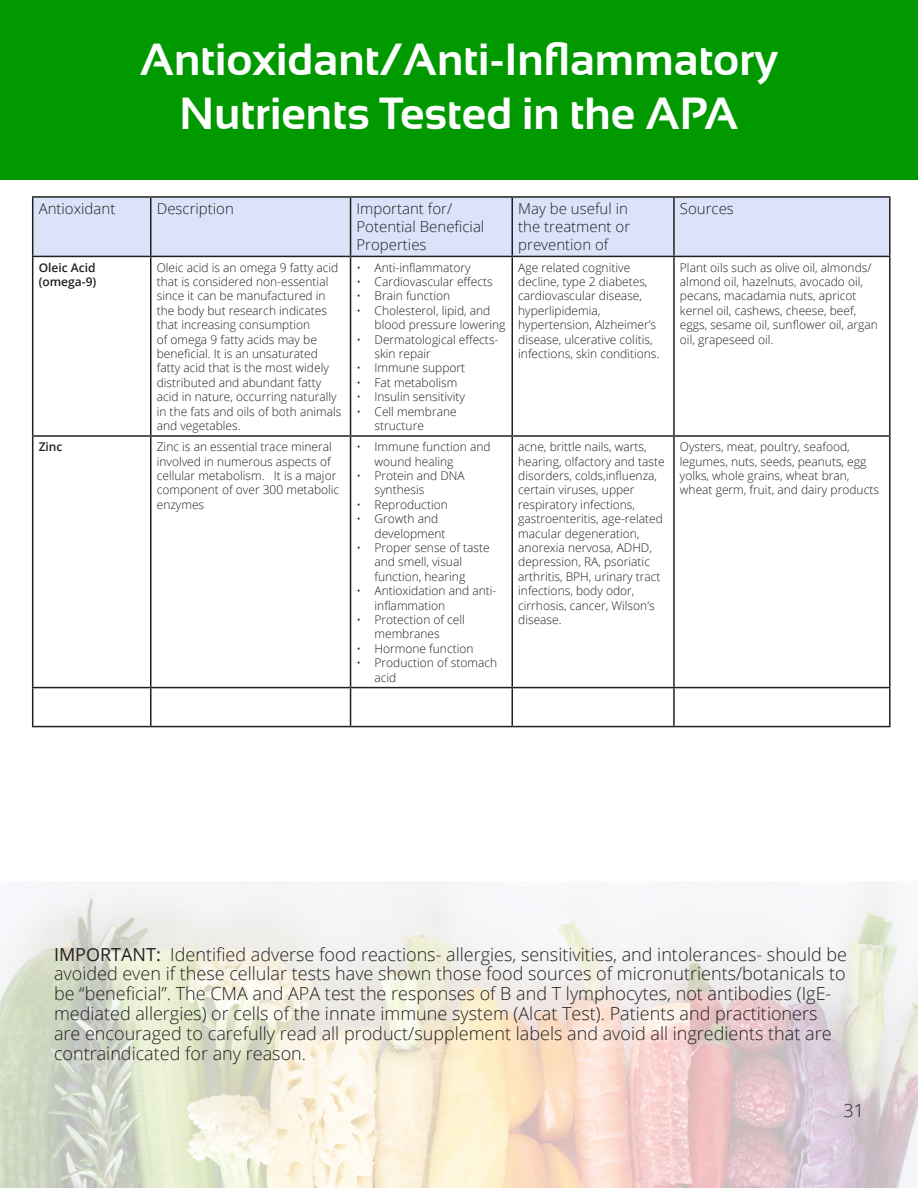
<style>
.page{position:relative;width:918px;height:1188px;background:#fff}
.page>*{position:absolute;margin:0;border:0;box-sizing:border-box;transform-origin:0 0}
.t1{font:700 45px/54px "Sansation";color:#fff;text-align:center}
.t2{font:300 18px/19.8px "Open Sans";color:#231f20}
.t3{font:300 15px/18px "Open Sans";color:#231f20}
.t4{font:300 12px/14.4px "Open Sans";color:#231f20}
.t5{font:600 12px/14.4px "Open Sans";color:#231f20}
.s1{font-weight:400}
</style>
<div class="page">
<img style="left:0;top:882px;width:918px;height:306px">
<div style="left:0;top:0;width:918px;height:180px;background:#090"></div>
<div style="left:33px;top:198px;width:856px;height:58px;background:#dae3f9"></div>
<hr style="left:32px;top:196px;width:119px;height:2px;background:#231f20">
<hr style="left:32px;top:198px;width:1px;height:58px;background:#231f20">
<hr style="left:151px;top:196px;width:200px;height:2px;background:#231f20">
<hr style="left:150px;top:198px;width:2px;height:58px;background:#231f20">
<hr style="left:351px;top:196px;width:161px;height:2px;background:#231f20">
<hr style="left:350px;top:198px;width:1px;height:58px;background:#231f20">
<hr style="left:512px;top:196px;width:162px;height:2px;background:#231f20">
<hr style="left:512px;top:198px;width:1px;height:58px;background:#231f20">
<hr style="left:674px;top:196px;width:217px;height:2px;background:#231f20">
<hr style="left:673px;top:198px;width:2px;height:58px;background:#231f20">
<hr style="left:889px;top:198px;width:2px;height:58px;background:#231f20">
<hr style="left:32px;top:256px;width:119px;height:1px;background:#231f20">
<hr style="left:32px;top:257px;width:1px;height:178px;background:#231f20">
<hr style="left:151px;top:256px;width:200px;height:1px;background:#231f20">
<hr style="left:150px;top:257px;width:2px;height:178px;background:#231f20">
<hr style="left:351px;top:256px;width:161px;height:1px;background:#231f20">
<hr style="left:350px;top:257px;width:1px;height:178px;background:#231f20">
<hr style="left:512px;top:256px;width:162px;height:1px;background:#231f20">
<hr style="left:512px;top:257px;width:1px;height:178px;background:#231f20">
<hr style="left:674px;top:256px;width:217px;height:1px;background:#231f20">
<hr style="left:673px;top:257px;width:2px;height:178px;background:#231f20">
<hr style="left:889px;top:257px;width:2px;height:178px;background:#231f20">
<hr style="left:32px;top:435px;width:119px;height:2px;background:#231f20">
<hr style="left:32px;top:437px;width:1px;height:250px;background:#231f20">
<hr style="left:151px;top:435px;width:200px;height:2px;background:#231f20">
<hr style="left:150px;top:437px;width:2px;height:250px;background:#231f20">
<hr style="left:351px;top:435px;width:161px;height:2px;background:#231f20">
<hr style="left:350px;top:437px;width:1px;height:250px;background:#231f20">
<hr style="left:512px;top:435px;width:162px;height:2px;background:#231f20">
<hr style="left:512px;top:437px;width:1px;height:250px;background:#231f20">
<hr style="left:674px;top:435px;width:217px;height:2px;background:#231f20">
<hr style="left:673px;top:437px;width:2px;height:250px;background:#231f20">
<hr style="left:889px;top:437px;width:2px;height:250px;background:#231f20">
<hr style="left:32px;top:687px;width:119px;height:1px;background:#231f20">
<hr style="left:32px;top:688px;width:1px;height:38px;background:#231f20">
<hr style="left:151px;top:687px;width:200px;height:1px;background:#231f20">
<hr style="left:150px;top:688px;width:2px;height:38px;background:#231f20">
<hr style="left:351px;top:687px;width:161px;height:1px;background:#231f20">
<hr style="left:350px;top:688px;width:1px;height:38px;background:#231f20">
<hr style="left:512px;top:687px;width:162px;height:1px;background:#231f20">
<hr style="left:512px;top:688px;width:1px;height:38px;background:#231f20">
<hr style="left:674px;top:687px;width:217px;height:1px;background:#231f20">
<hr style="left:673px;top:688px;width:2px;height:38px;background:#231f20">
<hr style="left:889px;top:688px;width:2px;height:38px;background:#231f20">
<hr style="left:32px;top:726px;width:119px;height:1px;background:#231f20">
<hr style="left:151px;top:726px;width:200px;height:1px;background:#231f20">
<hr style="left:351px;top:726px;width:161px;height:1px;background:#231f20">
<hr style="left:512px;top:726px;width:162px;height:1px;background:#231f20">
<hr style="left:674px;top:726px;width:217px;height:1px;background:#231f20">
<h1 class="t1" style="left:140px;top:33px;width:640px">Antioxidant/Anti-Inflammatory<br>Nutrients Tested in the APA</h1>
<p class="t3" style="left:39px;top:200px;width:78px">Antioxidant</p>
<p class="t3" style="left:157px;top:200px;width:79px">Description</p>
<p class="t3" style="left:357px;top:200px;width:129px">Important for/<br>Potential Beneficial<br>Properties</p>
<p class="t3" style="left:518px;top:200px;width:113px">May be useful in the treatment or prevention of</p>
<p class="t3" style="left:680px;top:200px;width:55px">Sources</p>
<p class="t5" style="left:39px;top:260px;width:59px">Oleic Acid (omega-9)</p>
<p class="t4" style="left:157px;top:260px;width:186px">Oleic acid is an omega 9 fatty acid that is considered non-essential since it can be manufactured in the body but research indicates that increasing consumption<br>of omega 9 fatty acids may be beneficial. It is an unsaturated fatty acid that is the most widely distributed and abundant fatty acid in nature, occurring naturally in the fats and oils of both animals and vegetables.</p>
<p class="t4" style="left:357px;top:260px;width:116px">• Anti-inflammatory</p>
<p class="t4" style="left:518px;top:260px;width:143px">Age related cognitive decline, type 2 diabetes, cardiovascular disease, hyperlipidemia, hypertension, Alzheimer’s disease, ulcerative colitis, infections, skin conditions.</p>
<p class="t4" style="left:680px;top:260px;width:200px">Plant oils such as olive oil, almonds/ almond oil, hazelnuts, avocado oil, pecans, macadamia nuts, apricot kernel oil, cashews, cheese, beef, eggs, sesame oil, sunflower oil, argan oil, grapeseed oil.</p>
<p class="t4" style="left:357px;top:274px;width:138px">• Cardiovascular effects</p>
<p class="t4" style="left:357px;top:289px;width:95px">• Brain function</p>
<p class="t4" style="left:375px;top:303px;width:132px;text-indent:-18px">• Cholesterol, lipid, and blood pressure lowering</p>
<p class="t4" style="left:375px;top:332px;width:125px;text-indent:-18px">• Dermatological effects&shy;skin repair</p>
<p class="t4" style="left:357px;top:361px;width:110px">• Immune support</p>
<p class="t4" style="left:357px;top:375px;width:102px">• Fat metabolism</p>
<p class="t4" style="left:357px;top:389px;width:110px">• Insulin sensitivity</p>
<p class="t4" style="left:375px;top:404px;width:84px;text-indent:-18px">• Cell membrane structure</p>
<p class="t5" style="left:39px;top:439px;width:25px">Zinc</p>
<p class="t4" style="left:157px;top:439px;width:184px">Zinc is an essential trace mineral involved in numerous aspects of cellular metabolism. It is a major component of over 300 metabolic enzymes</p>
<p class="t4" style="left:375px;top:439px;width:118px;text-indent:-18px">• Immune function and wound healing</p>
<p class="t4" style="left:375px;top:468px;width:92px;text-indent:-18px">• Protein and DNA synthesis</p>
<p class="t4" style="left:357px;top:497px;width:93px">• Reproduction</p>
<p class="t4" style="left:375px;top:511px;width:72px;text-indent:-18px">• Growth and development</p>
<p class="t4" style="left:375px;top:540px;width:117px;text-indent:-18px">• Proper sense of taste and smell, visual function, hearing</p>
<p class="t4" style="left:375px;top:583px;width:123px;text-indent:-18px">• Antioxidation and anti&shy;inflammation</p>
<p class="t4" style="left:375px;top:612px;width:92px;text-indent:-18px">• Protection of cell membranes</p>
<p class="t4" style="left:357px;top:641px;width:119px">• Hormone function</p>
<p class="t4" style="left:375px;top:655px;width:124px;text-indent:-18px">• Production of stomach acid</p>
<p class="t4" style="left:518px;top:439px;width:148px">acne, brittle nails, warts, hearing, olfactory and taste disorders, colds,influenza, certain viruses, upper respiratory infections, gastroenteritis, age-related macular degeneration, anorexia nervosa, ADHD, depression, RA, psoriatic arthritis, BPH, urinary tract infections, body odor, cirrhosis, cancer, Wilson’s disease.</p>
<p class="t4" style="left:680px;top:439px;width:201px">Oysters, meat, poultry, seafood, legumes, nuts, seeds, peanuts, egg yolks, whole grains, wheat bran, wheat germ, fruit, and dairy products</p>
<p class="t2" style="left:54px;top:944px;width:795px"><span class="s1">IMPORTANT:</span> Identified adverse food reactions- allergies, sensitivities, and intolerances- should be avoided even if these cellular tests have shown those food sources of micronutrients/botanicals to be “beneficial”. The CMA and APA test the responses of B and T lymphocytes, not antibodies (IgE&shy;mediated allergies) or cells of the innate immune system (Alcat Test). Patients and practitioners are encouraged to carefully read all product/supplement labels and avoid all ingredients that are contraindicated for any reason.</p>
<h2 class="t2" style="left:843px;top:1100px;width:22px">31</h2>
</div>
